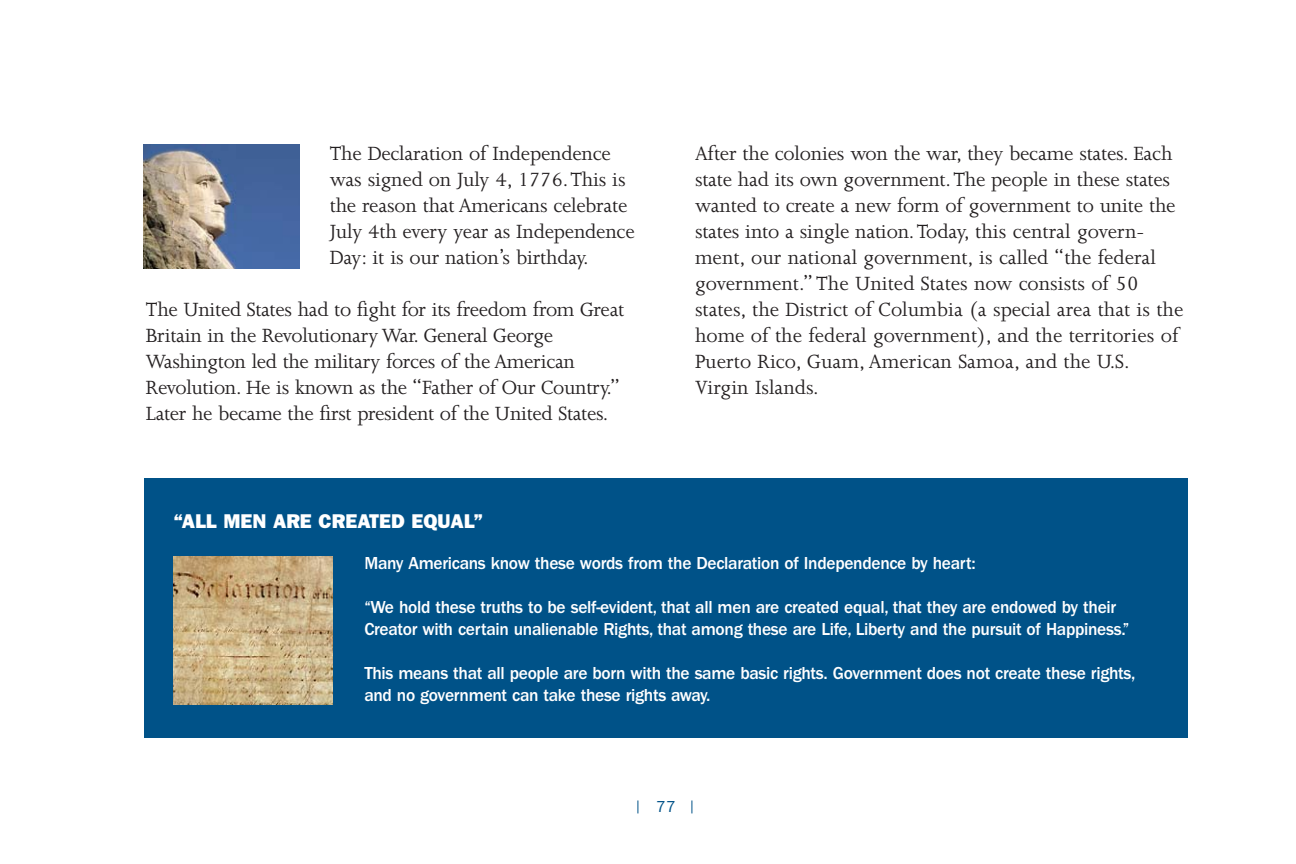
<style>
.page{position:relative;width:1296px;height:864px;background:#fff}
.page>*{position:absolute;margin:0;border:0;box-sizing:border-box;transform-origin:0 0}
.t1{font:22px/26px "Joanna";letter-spacing:-.01em;color:#231f20}
.t2{font:800 20px "Franklin Gothic";color:#fff}
.t3{font:500 18px/22px "Franklin Gothic";letter-spacing:-.02em;color:#fff}
.t4{font:16px "Franklin Gothic";color:#005288}
</style>
<div class="page">
<svg style="left:637px;top:800px;width:1px;height:13px"></svg>
<svg style="left:691px;top:800px;width:1px;height:13px"></svg>
<div style="left:144px;top:479px;width:1044px;height:259px;background:#005288"></div>
<img style="left:173px;top:557px;width:160px;height:148px">
<img style="left:144px;top:144px;width:156px;height:124px">
<p class="t1" style="left:330px;top:143px;width:306px">The Declaration of Independence was signed on July 4, 1776.This is the reason that Americans celebrate July 4th every year as Independence Day: it is our nation’s birthday.</p>
<p class="t1" style="left:146px;top:299px;width:480px">The United States had to fight for its freedom from Great Britain in the Revolutionary War. General George Washington led the military forces of the American Revolution. He is known as the “Father of Our Country.” Later he became the first president of the United States.</p>
<p class="t2" style="left:173px;top:515px;width:312px">“ALL MEN ARE CREATED EQUAL”</p>
<p class="t1" style="left:695px;top:143px;width:490px">After the colonies won the war, they became states. Each state had its own government.The people in these states wanted to create a new form of government to unite the states into a single nation.Today, this central govern&shy;ment, our national government, is called “the federal government.”The United States now consists of 50 states, the District of Columbia (a special area that is the home of the federal government), and the territories of Puerto Rico, Guam, American Samoa, and the U.S.<br>Virgin Islands.</p>
<p class="t3" style="left:364px;top:553px;width:613px">Many Americans know these words from the Declaration of Independence by heart:</p>
<p class="t3" style="left:364px;top:597px;width:766px">“We hold these truths to be self-evident, that all men are created equal, that they are endowed by their<br>Creator with certain unalienable Rights, that among these are Life, Liberty and the pursuit of Happiness.”</p>
<p class="t3" style="left:364px;top:663px;width:773px">This means that all people are born with the same basic rights. Government does not create these rights, and no government can take these rights away.</p>
<p class="t4" style="left:656px;top:801px;width:21px">77</p>
</div>
